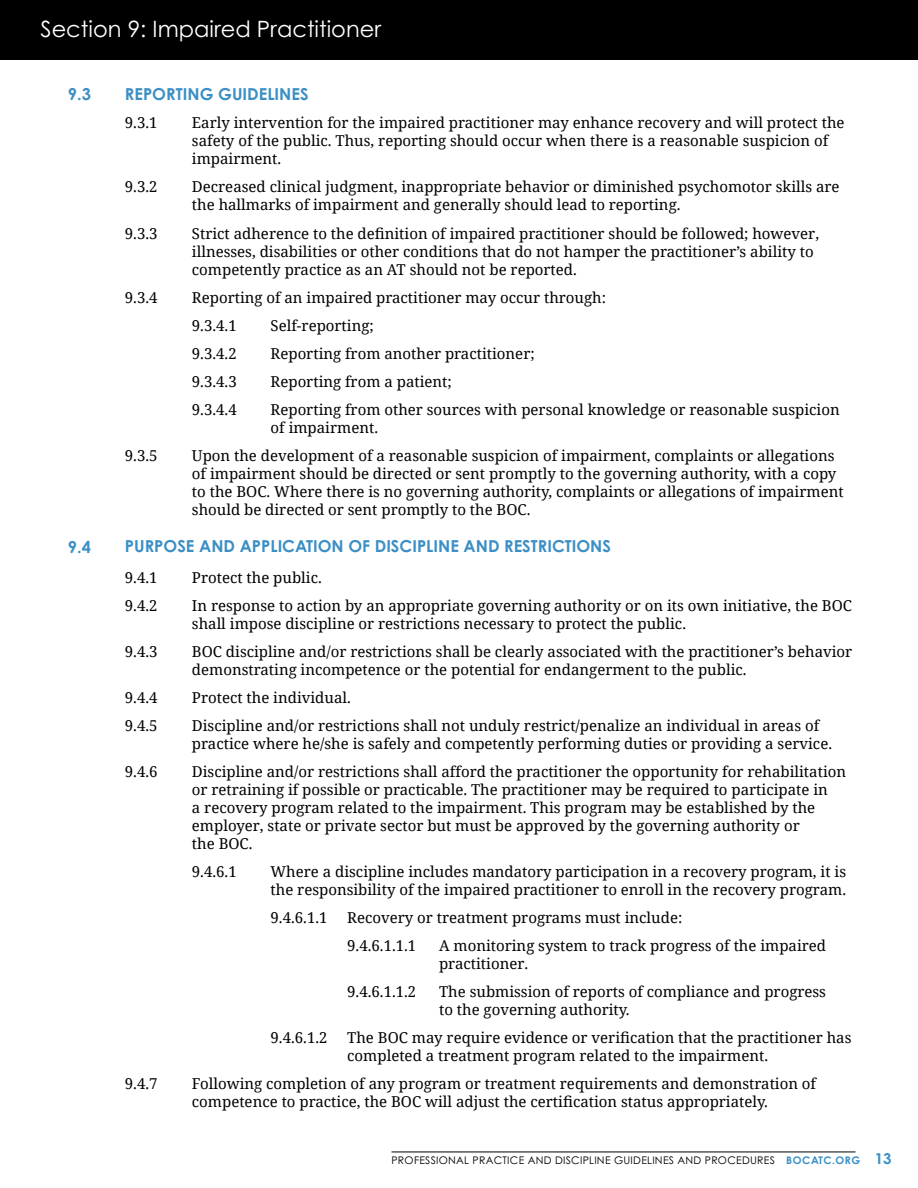
<style>
.page{position:relative;width:918px;height:1188px;background:#fff}
.page>*{position:absolute;margin:0;border:0;box-sizing:border-box;transform-origin:0 0}
.t1{font:22.5px "Century Gothic Pro";color:#fff}
.t2{font:700 16.5px "Century Gothic Pro";color:#3b8fc5}
.t3{font:15px/18px "Noto Serif";color:#000}
.t4{font:10.5px "Century Gothic Pro";letter-spacing:.025em;color:#000}
.s1{font-weight:700;color:#3b8fc5}
.s2{font-weight:700;font-size:15px;color:#3b8fc5}
</style>
<div class="page">
<hr style="left:392px;top:1152px;width:464px;height:1px;background:#000">
<div style="left:0;top:0;width:918px;height:59px;background:#000"></div>
<h1 class="t1" style="left:40px;top:15px;width:342px">Section 9: Impaired Practitioner</h1>
<p class="t2" style="left:68px;top:84px;width:25px">9.3</p>
<p class="t2" style="left:125px;top:84px;width:185px">REPORTING GUIDELINES</p>
<p class="t3" style="left:125px;top:113px;width:34px">9.3.1</p>
<p class="t3" style="left:192px;top:113px;width:654px">Early intervention for the impaired practitioner may enhance recovery and will protect the safety of the public. Thus, reporting should occur when there is a reasonable suspicion of impairment.</p>
<p class="t3" style="left:125px;top:177px;width:34px">9.3.2</p>
<p class="t3" style="left:192px;top:177px;width:649px">Decreased clinical judgment, inappropriate behavior or diminished psychomotor skills are the hallmarks of impairment and generally should lead to reporting.</p>
<p class="t3" style="left:125px;top:224px;width:34px">9.3.3</p>
<p class="t3" style="left:192px;top:224px;width:629px">Strict adherence to the definition of impaired practitioner should be followed; however, illnesses, disabilities or other conditions that do not hamper the practitioner’s ability to competently practice as an AT should not be reported.</p>
<p class="t3" style="left:125px;top:288px;width:34px">9.3.4</p>
<p class="t3" style="left:192px;top:283px;width:416px;line-height:28px">Reporting of an impaired practitioner may occur through:<br>9.3.4.1</p>
<p class="t3" style="left:271px;top:316px;width:105px">Self-reporting;</p>
<p class="t3" style="left:192px;top:344px;width:46px">9.3.4.2</p>
<p class="t3" style="left:271px;top:344px;width:266px">Reporting from another practitioner;</p>
<p class="t3" style="left:192px;top:372px;width:46px">9.3.4.3</p>
<p class="t3" style="left:271px;top:372px;width:183px">Reporting from a patient;</p>
<p class="t3" style="left:192px;top:400px;width:46px">9.3.4.4</p>
<p class="t3" style="left:271px;top:400px;width:571px">Reporting from other sources with personal knowledge or reasonable suspicion of impairment.</p>
<p class="t3" style="left:125px;top:446px;width:34px">9.3.5</p>
<p class="t3" style="left:192px;top:446px;width:653px">Upon the development of a reasonable suspicion of impairment, complaints or allegations of impairment should be directed or sent promptly to the governing authority, with a copy to the BOC. Where there is no governing authority, complaints or allegations of impairment should be directed or sent promptly to the BOC.</p>
<p class="t2" style="left:68px;top:537px;width:25px">9.4</p>
<p class="t2" style="left:125px;top:536px;width:488px">PURPOSE AND APPLICATION OF DISCIPLINE AND RESTRICTIONS</p>
<p class="t3" style="left:125px;top:568px;width:34px">9.4.1</p>
<p class="t3" style="left:192px;top:568px;width:131px">Protect the public.</p>
<p class="t3" style="left:125px;top:596px;width:34px">9.4.2</p>
<p class="t3" style="left:192px;top:596px;width:662px">In response to action by an appropriate governing authority or on its own initiative, the BOC shall impose discipline or restrictions necessary to protect the public.</p>
<p class="t3" style="left:125px;top:642px;width:34px">9.4.3</p>
<p class="t3" style="left:192px;top:642px;width:662px">BOC discipline and/or restrictions shall be clearly associated with the practitioner’s behavior demonstrating incompetence or the potential for endangerment to the public.</p>
<p class="t3" style="left:125px;top:688px;width:34px">9.4.4</p>
<p class="t3" style="left:192px;top:688px;width:160px">Protect the individual.</p>
<p class="t3" style="left:125px;top:716px;width:34px">9.4.5</p>
<p class="t3" style="left:192px;top:716px;width:642px">Discipline and/or restrictions shall not unduly restrict/penalize an individual in areas of practice where he/she is safely and competently performing duties or providing a service.</p>
<p class="t3" style="left:125px;top:762px;width:34px">9.4.6</p>
<p class="t3" style="left:192px;top:762px;width:656px">Discipline and/or restrictions shall afford the practitioner the opportunity for rehabilitation or retraining if possible or practicable. The practitioner may be required to participate in<br>a recovery program related to the impairment. This program may be established by the employer, state or private sector but must be approved by the governing authority or<br>the BOC.</p>
<p class="t3" style="left:192px;top:862px;width:46px">9.4.6.1</p>
<p class="t3" style="left:271px;top:862px;width:577px">Where a discipline includes mandatory participation in a recovery program, it is the responsibility of the impaired practitioner to enroll in the recovery program.</p>
<p class="t3" style="left:271px;top:908px;width:58px">9.4.6.1.1</p>
<p class="t3" style="left:347px;top:903px;width:337px;line-height:28px">Recovery or treatment programs must include:<br>9.4.6.1.1.1</p>
<p class="t3" style="left:439px;top:936px;width:389px">A monitoring system to track progress of the impaired practitioner.</p>
<p class="t3" style="left:347px;top:982px;width:71px">9.4.6.1.1.2</p>
<p class="t3" style="left:439px;top:982px;width:388px">The submission of reports of compliance and progress to the governing authority.</p>
<p class="t3" style="left:271px;top:1028px;width:58px">9.4.6.1.2</p>
<p class="t3" style="left:347px;top:1028px;width:506px">The BOC may require evidence or verification that the practitioner has completed a treatment program related to the impairment.</p>
<p class="t3" style="left:125px;top:1074px;width:34px">9.4.7</p>
<p class="t3" style="left:192px;top:1074px;width:626px">Following completion of any program or treatment requirements and demonstration of competence to practice, the BOC will adjust the certification status appropriately.</p>
<p class="t4" style="left:392px;top:1154px;width:502px">PROFESSIONAL PRACTICE AND DISCIPLINE GUIDELINES AND PROCEDURES <span class="s1">BOCATC.ORG</span> <span class="s2">13</span></p>
</div>
